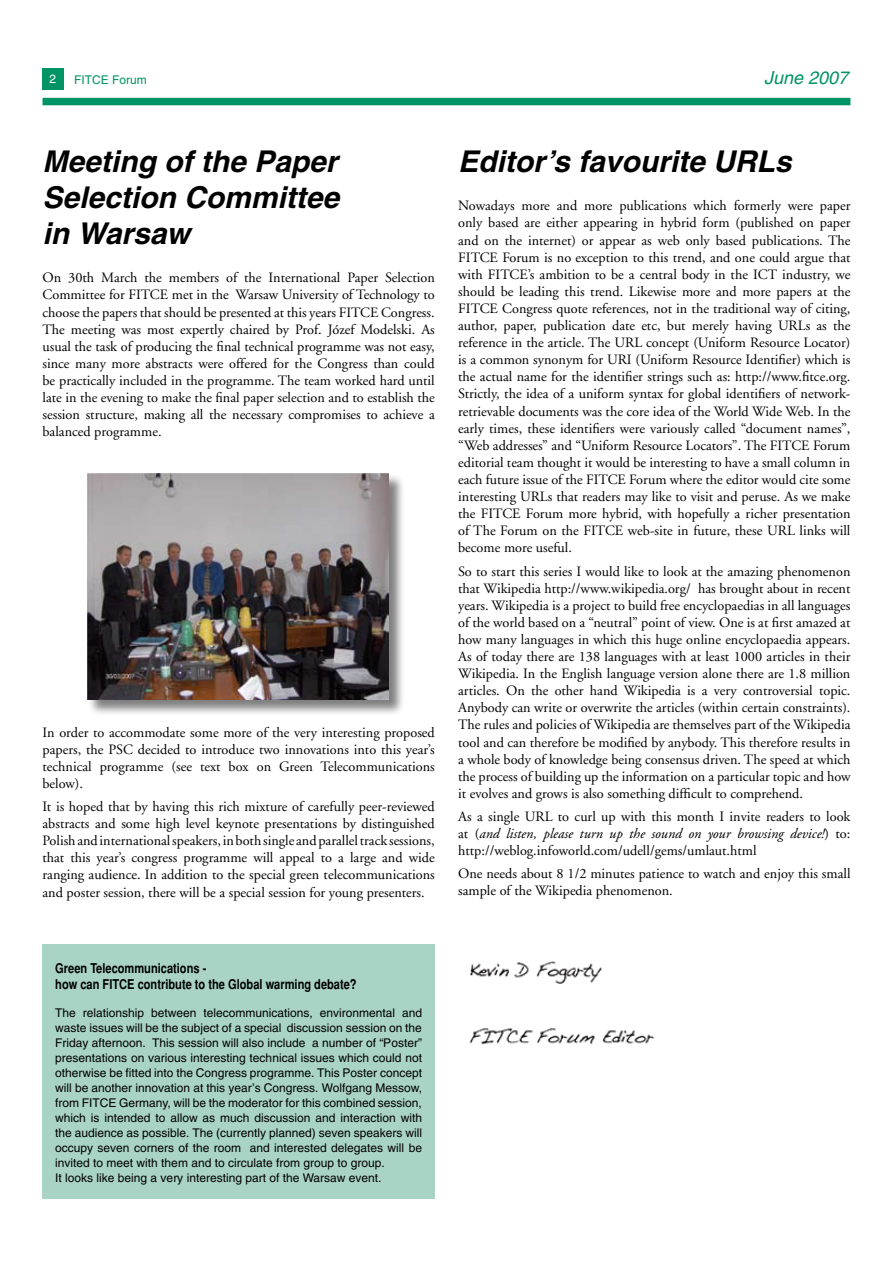
<style>
.page{position:relative;width:893px;height:1263px;background:#fff}
.page>*{position:absolute;margin:0;border:0;box-sizing:border-box;transform-origin:0 0}
.t1{font:italic 700 30px/36px "Helvetica";color:#000;text-align:justify}
.t2{font:italic 18px "Helvetica";color:#009366}
.t3{font:14.25px/17.1px "Adobe Garamond";color:#000;text-align:justify}
.t4{font:700 condensed 13.5px/16.2px "Helvetica";color:#000}
.t5{font:12px/15px "Helvetica";color:#000}
.t6{font:12px "Helvetica";color:#009366}
.t7{font:12px "Helvetica";color:#fff}
.s1{font-style:italic}
</style>
<div class="page">
<div style="left:43px;top:98px;width:807px;height:7px;background:#009366"></div>
<div style="left:43px;top:68px;width:21px;height:21px;background:#009366"></div>
<div style="left:43px;top:945px;width:392px;height:254px;background:#a9d4c5"></div>
<div style="left:88px;top:473px;width:324px;height:249px;background:#000;opacity:.5"></div>
<img style="left:87px;top:473px;width:302px;height:226px">
<img style="left:469px;top:961px;width:185px;height:84px">
<p class="t7" style="left:49px;top:72px;width:8px">2</p>
<p class="t6" style="left:74px;top:73px;width:74px">FITCE Forum</p>
<p class="t2" style="left:764px;top:67px;width:86px">June 2007</p>
<h1 class="t1" style="left:43px;top:143px;width:298px">Meeting of the Paper Selection Committee in Warsaw</h1>
<p class="t3" style="left:43px;top:269px;width:394px">On 30th March the members of the International Paper Selection Committee for FITCE met in the Warsaw University of Technology to choose the papers that should be presented at this years FITCE Congress.<br>The meeting was most expertly chaired by Prof. Józef Modelski. As usual the task of producing the final technical programme was not easy, since many more abstracts were offered for the Congress than could be practically included in the programme. The team worked hard until late in the evening to make the final paper selection and to establish the session structure, making all the necessary compromises to achieve a balanced programme.</p>
<p class="t3" style="left:43px;top:723px;width:394px">In order to accommodate some more of the very interesting proposed papers, the PSC decided to introduce two innovations into this year’s technical programme (see text box on Green Telecommunications below).</p>
<p class="t3" style="left:43px;top:798px;width:394px">It is hoped that by having this rich mixture of carefully peer-reviewed abstracts and some high level keynote presentations by distinguished Polish and international speakers, in both single and parallel track sessions, that this year’s congress programme will appeal to a large and wide ranging audience. In addition to the special green telecommunications and poster session, there will be a special session for young presenters.</p>
<h1 class="t1" style="left:458px;top:143px;width:335px">Editor’s favourite URLs</h1>
<p class="t3" style="left:458px;top:197px;width:394px">Nowadays more and more publications which formerly were paper only based are either appearing in hybrid form (published on paper and on the internet) or appear as web only based publications. The FITCE Forum is no exception to this trend, and one could argue that with FITCE’s ambition to be a central body in the ICT industry, we should be leading this trend. Likewise more and more papers at the FITCE Congress quote references, not in the traditional way of citing, author, paper, publication date etc, but merely having URLs as the reference in the article. The URL concept (Uniform Resource Locator) is a common synonym for URI (Uniform Resource Identifier) which is the actual name for the identifier strings such as: http://www.fitce.org.<br>Strictly, the idea of a uniform syntax for global identifiers of network&shy;retrievable documents was the core idea of the World Wide Web. In the early times, these identifiers were variously called “document names”, “Web addresses” and “Uniform Resource Locators”. The FITCE Forum editorial team thought it would be interesting to have a small column in each future issue of the FITCE Forum where the editor would cite some interesting URLs that readers may like to visit and peruse. As we make the FITCE Forum more hybrid, with hopefully a richer presentation of The Forum on the FITCE web-site in future, these URL links will become more useful.</p>
<p class="t3" style="left:458px;top:562px;width:394px">So to start this series I would like to look at the amazing phenomenon that Wikipedia http://www.wikipedia.org/ has brought about in recent years. Wikipedia is a project to build free encyclopaedias in all languages of the world based on a “neutral” point of view. One is at first amazed at how many languages in which this huge online encyclopaedia appears.<br>As of today there are 138 languages with at least 1000 articles in their Wikipedia. In the English language version alone there are 1.8 million articles. On the other hand Wikipedia is a very controversial topic.<br>Anybody can write or overwrite the articles (within certain constraints).<br>The rules and policies of Wikipedia are themselves part of the Wikipedia tool and can therefore be modified by anybody. This therefore results in a whole body of knowledge being consensus driven. The speed at which the process of building up the information on a particular topic and how it evolves and grows is also something difficult to comprehend.</p>
<p class="t3" style="left:458px;top:808px;width:394px">As a single URL to curl up with this month I invite readers to look at (<span class="s1">and listen, please turn up the sound on your browsing device!</span>) to: http://weblog.infoworld.com/udell/gems/umlaut.html</p>
<p class="t3" style="left:458px;top:865px;width:394px">One needs about 8 1/2 minutes patience to watch and enjoy this small sample of the Wikipedia phenomenon.</p>
<p class="t4" style="left:55px;top:960px;width:303px">Green Telecommunications -<br>how can FITCE contribute to the Global warming debate?</p>
<p class="t5" style="left:55px;top:1005px;width:368px">The relationship between telecommunications, environmental and waste issues will be the subject of a special discussion session on the Friday afternoon. This session will also include a number of “Poster” presentations on various interesting technical issues which could not otherwise be fitted into the Congress programme. This Poster concept will be another innovation at this year’s Congress. Wolfgang Messow, from FITCE Germany, will be the moderator for this combined session, which is intended to allow as much discussion and interaction with the audience as possible. The (currently planned) seven speakers will occupy seven corners of the room and interested delegates will be invited to meet with them and to circulate from group to group.<br>It looks like being a very interesting part of the Warsaw event.</p>
</div>
